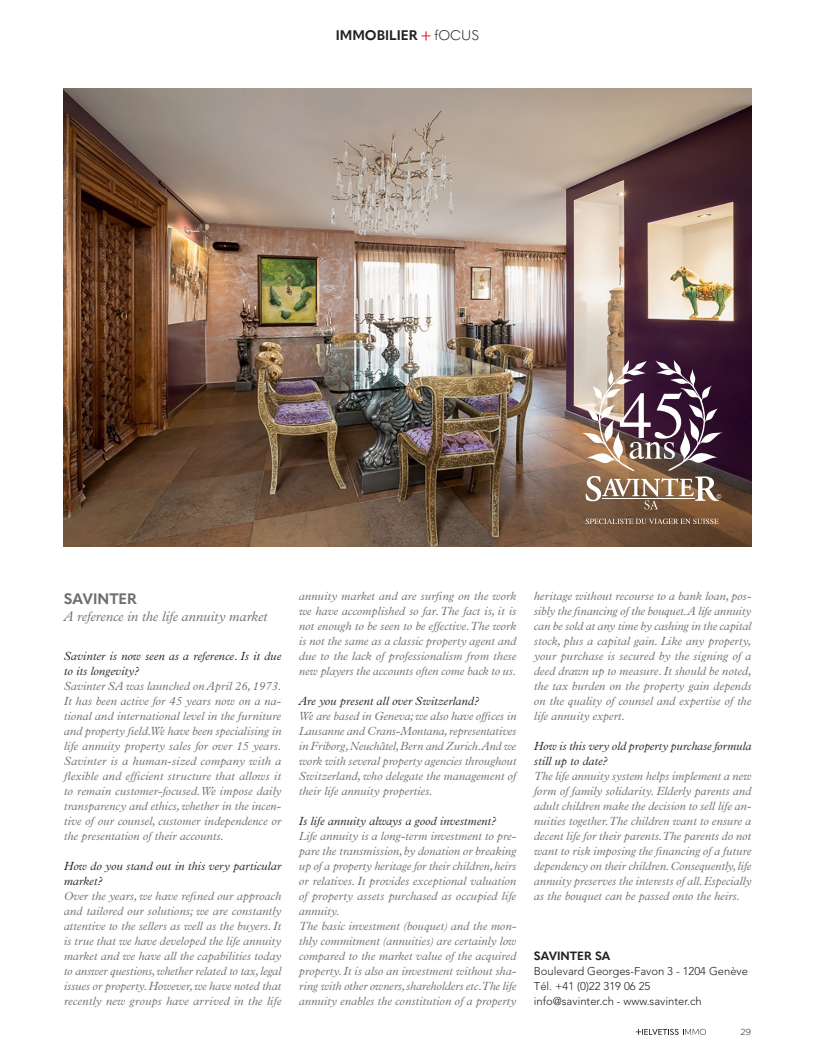
<style>
.page{position:relative;width:815px;height:1063px;background:#fff}
.page>*{position:absolute;margin:0;border:0;box-sizing:border-box;transform-origin:0 0}
.t1{font:700 15px "Quasimoda";color:#6c6d70}
.t2{font:italic 300 13.75px "Plantin";color:#6c6d70}
.t3{font:700 13.75px "Quasimoda";color:#231f20}
.t4{font:italic 300 11.88px/15px "Plantin";letter-spacing:.005em;color:#6c6d70;text-align:justify}
.t5{font:italic 300 11.88px/15px "Plantin";letter-spacing:.005em;color:#231f20}
.t6{font:700 11.88px "Quasimoda";color:#231f20}
.t7{font:300 11.25px "Avenir";color:#231f20}
.t8{font:300 8.75px "Gotham";color:#231f20}
.s1{font-weight:300}
</style>
<div class="page">
<img style="left:64px;top:89px;width:687px;height:458px">
<svg style="left:581px;top:360px;width:142px;height:149px"></svg>
<svg style="left:586px;top:519px;width:133px;height:5px"></svg>
<svg style="left:636px;top:1029px;width:70px;height:6px"></svg>
<svg style="left:421px;top:31px;width:10px;height:9px"></svg>
<p class="t3" style="left:336px;top:24px;width:145px">IMMOBILIER <span class="s1">fOCUS</span></p>
<p class="t1" style="left:64px;top:587px;width:75px">SAVINTER</p>
<p class="t2" style="left:64px;top:609px;width:205px">A reference in the life annuity market</p>
<p class="t5" style="left:64px;top:649px;width:219px">Savinter is now seen as a reference. Is it due to its longevity?</p>
<p class="t4" style="left:64px;top:679px;width:219px">Savinter SA was launched on April 26, 1973.<br>It has been active for 45 years now on a na&shy;tional and international level in the furniture and property field.We have been specialising in life annuity property sales for over 15 years.<br>Savinter is a human-sized company with a flexible and efficient structure that allows it to remain customer-focused. We impose daily transparency and ethics, whether in the incen&shy;tive of our counsel, customer independence or the presentation of their accounts.</p>
<p class="t5" style="left:64px;top:859px;width:219px">How do you stand out in this very particular market?</p>
<p class="t4" style="left:64px;top:889px;width:219px">Over the years, we have refined our approach and tailored our solutions; we are constantly attentive to the sellers as well as the buyers. It is true that we have developed the life annuity market and we have all the capabilities today to answer questions, whether related to tax, legal issues or property. However, we have noted that recently new groups have arrived in the life</p>
<p class="t4" style="left:299px;top:589px;width:219px">annuity market and are surfing on the work we have accomplished so far. The fact is, it is not enough to be seen to be effective. The work is not the same as a classic property agent and due to the lack of professionalism from these new players the accounts often come back to us.</p>
<p class="t5" style="left:299px;top:694px;width:182px">Are you present all over Switzerland?</p>
<p class="t4" style="left:299px;top:709px;width:219px">We are based in Geneva; we also have offices in Lausanne and Crans-Montana, representatives in Friborg, Neuchâtel, Bern and Zurich.And we work with several property agencies throughout Switzerland, who delegate the management of their life annuity properties.</p>
<p class="t5" style="left:299px;top:814px;width:199px">Is life annuity always a good investment?</p>
<p class="t4" style="left:299px;top:829px;width:219px">Life annuity is a long-term investment to pre&shy;pare the transmission, by donation or breaking up of a property heritage for their children, heirs or relatives. It provides exceptional valuation of property assets purchased as occupied life annuity.</p>
<p class="t4" style="left:299px;top:919px;width:219px">The basic investment (bouquet) and the mon&shy;thly commitment (annuities) are certainly low compared to the market value of the acquired property. It is also an investment without sha&shy;ring with other owners, shareholders etc.The life annuity enables the constitution of a property</p>
<p class="t4" style="left:534px;top:589px;width:219px">heritage without recourse to a bank loan, pos&shy;sibly the financing of the bouquet. A life annuity can be sold at any time by cashing in the capital stock, plus a capital gain. Like any property, your purchase is secured by the signing of a deed drawn up to measure. It should be noted, the tax burden on the property gain depends on the quality of counsel and expertise of the life annuity expert.</p>
<p class="t5" style="left:534px;top:739px;width:219px">How is this very old property purchase formula still up to date?</p>
<p class="t4" style="left:534px;top:769px;width:219px">The life annuity system helps implement a new form of family solidarity. Elderly parents and adult children make the decision to sell life an&shy;nuities together.The children want to ensure a decent life for their parents. The parents do not want to risk imposing the financing of a future dependency on their children. Consequently, life annuity preserves the interests of all. Especially as the bouquet can be passed onto the heirs.</p>
<p class="t6" style="left:534px;top:947px;width:78px">SAVINTER SA</p>
<p class="t7" style="left:534px;top:965px;width:216px">Boulevard Georges-Favon 3 - 1204 Genève</p>
<p class="t7" style="left:534px;top:980px;width:118px">Tél. +41 (0)22 319 06 25</p>
<p class="t7" style="left:534px;top:995px;width:169px">info@savinter.ch - www.savinter.ch</p>
<p class="t8" style="left:740px;top:1027px;width:12px">29</p>
</div>
